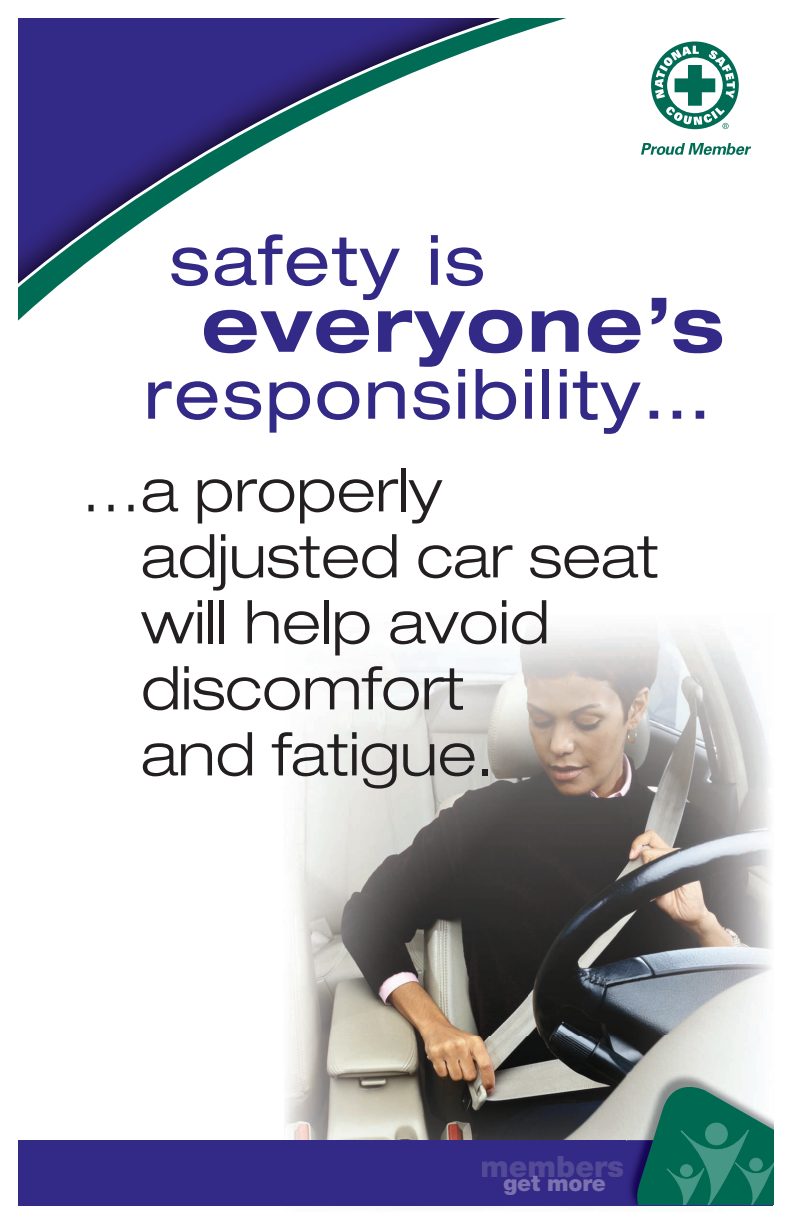
<style>
.page{position:relative;width:792px;height:1224px;background:#fff}
.page>*{position:absolute;margin:0;border:0;box-sizing:border-box;transform-origin:0 0}
.t1{font:700 expanded 75.6px "Helvetica Neue LT Std";letter-spacing:.03em;color:#332986}
.t2{font:expanded 69.1px "Helvetica Neue LT Std";letter-spacing:.03em;color:#332986}
.t3{font:300 expanded 60px/66px "Helvetica Neue LT Std";color:#231f20}
.t4{font:900 29.7px "Helvetica Neue LT Std";color:#534a96}
.t5{font:900 22.3px "Helvetica Neue LT Std";letter-spacing:-.01em;color:#7c72b0}
</style>
<div class="page">
<img style="left:290px;top:629px;width:481px;height:407px">
<img style="left:286px;top:1036px;width:347px;height:104px">
<img style="left:633px;top:1036px;width:120px;height:37px">
<div style="left:18px;top:1140px;width:756px;height:66px;background:#332986"></div>
<svg style="left:651px;top:41px;width:88px;height:88px"></svg>
<svg style="left:697px;top:46px;width:38px;height:83px"></svg>
<svg style="left:697px;top:143px;width:54px;height:12px"></svg>
<img style="left:626px;top:1073px;width:124px;height:68px">
<svg style="left:629px;top:1075px;width:145px;height:130px;background:#45887c"></svg>
<div style="left:750px;top:1158px;width:12px;height:13px;background:#469786;border-radius:50%"></div>
<div style="left:749px;top:1158px;width:14px;height:13px;border:1px solid #469786;border-radius:50%"></div>
<hr style="left:504px;top:1176px;width:101px;height:1px;background:#7c72b0">
<svg style="left:18px;top:41px;width:679px;height:280px"></svg>
<svg style="left:18px;top:18px;width:615px;height:294px"></svg>
<p class="t2" style="left:169px;top:218px;width:317px">safety is</p>
<p class="t1" style="left:202px;top:277px;width:524px">everyone’s</p>
<p class="t2" style="left:144px;top:352px;width:569px">responsibility…</p>
<p class="t3" style="left:141px;top:456px;width:519px;text-indent:-60px">… a properly adjusted car seat will help avoid discomfort<br>and fatigue.</p>
<p class="t4" style="left:480px;top:1148px;width:145px">members</p>
<p class="t5" style="left:503px;top:1170px;width:104px">get more</p>
</div>
